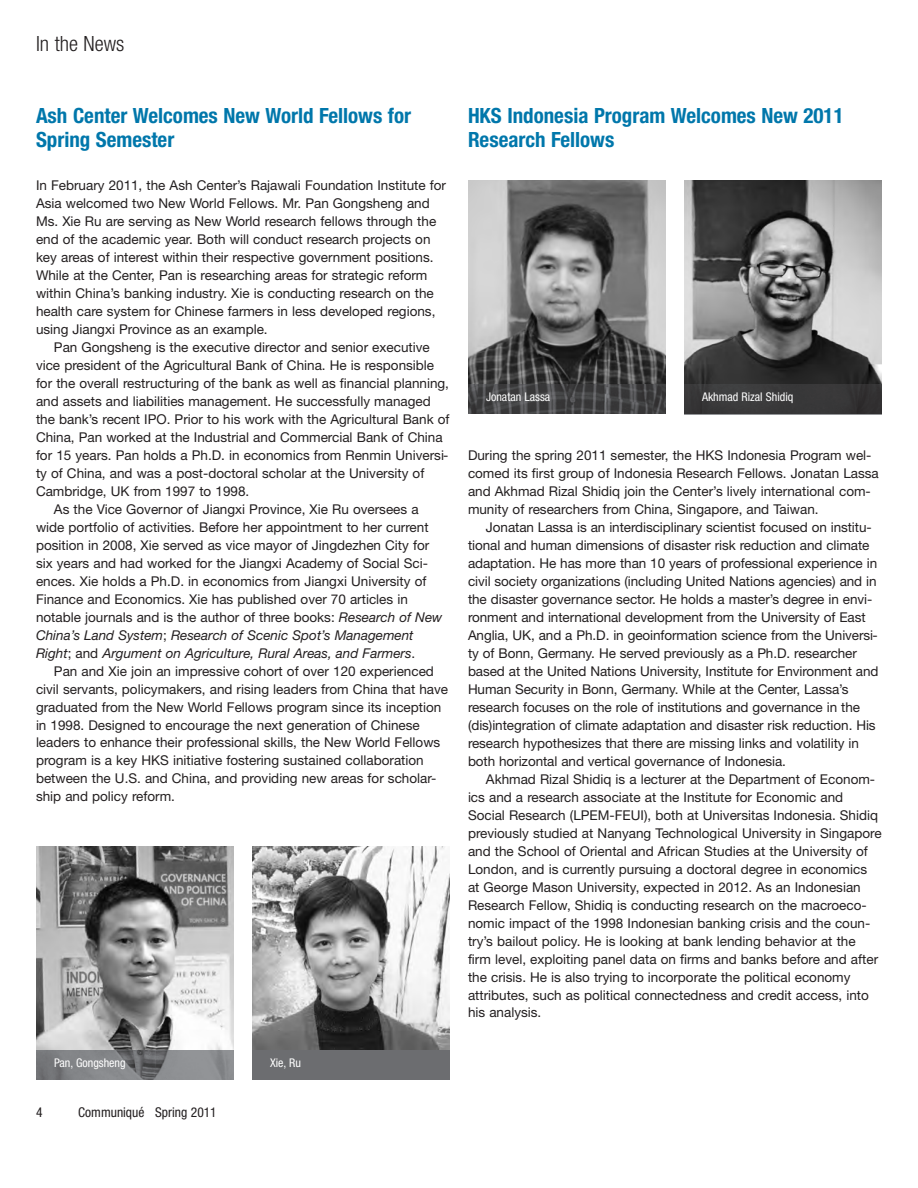
<style>
.page{position:relative;width:918px;height:1188px;background:#fff}
.page>*{position:absolute;margin:0;border:0;box-sizing:border-box;transform-origin:0 0}
.t1{font:700 condensed 21px/24px "Helvetica Neue LT";color:#0077ab}
.t2{font:300 condensed 21px "Helvetica Neue LT";color:#231f20}
.t3{font:13.5px/18px "Helvetica Neue LT";color:#231f20}
.t4{font:italic 13.5px "Helvetica Neue LT";color:#231f20}
.t5{font:condensed 13.5px "Helvetica Neue LT";color:#231f20}
.t6{font:condensed 12px "Helvetica Neue LT";color:#fff}
.s1{font-style:italic}
.s2{font-style:normal}
</style>
<div class="page">
<img style="left:252px;top:846px;width:198px;height:204px">
<img style="left:36px;top:846px;width:198px;height:204px">
<img style="left:468px;top:180px;width:198px;height:204px">
<img style="left:684px;top:180px;width:198px;height:204px">
<img style="left:36px;top:1050px;width:198px;height:30px">
<img style="left:468px;top:384px;width:198px;height:30px">
<img style="left:684px;top:384px;width:198px;height:30px">
<div style="left:252px;top:1050px;width:198px;height:30px;background:#6c6d70"></div>
<h1 class="t2" style="left:36px;top:36px;width:90px">In the News</h1>
<h1 class="t1" style="left:36px;top:105px;width:377px">Ash Center Welcomes New World Fellows for<br>Spring Semester</h1>
<p class="t3" style="left:36px;top:177px;width:412px">In February 2011, the Ash Center’s Rajawali Foundation Institute for Asia welcomed two New World Fellows. Mr. Pan Gongsheng and Ms. Xie Ru are serving as New World research fellows through the end of the academic year. Both will conduct research projects on key areas of interest within their respective government positions.<br>While at the Center, Pan is researching areas for strategic reform within China’s banking industry. Xie is conducting research on the health care system for Chinese farmers in less developed regions, using Jiangxi Province as an example.</p>
<p class="t3" style="left:54px;top:339px;width:377px">Pan Gongsheng is the executive director and senior executive</p>
<p class="t3" style="left:36px;top:357px;width:400px">vice president of the Agricultural Bank of China. He is responsible</p>
<p class="t3" style="left:36px;top:375px;width:415px">for the overall restructuring of the bank as well as financial planning,</p>
<p class="t3" style="left:36px;top:393px;width:396px">and assets and liabilities management. He successfully managed</p>
<p class="t3" style="left:36px;top:411px;width:415px">the bank’s recent IPO. Prior to his work with the Agricultural Bank of</p>
<p class="t3" style="left:36px;top:429px;width:408px">China, Pan worked at the Industrial and Commercial Bank of China</p>
<p class="t3" style="left:36px;top:447px;width:414px">for 15 years. Pan holds a Ph.D. in economics from Renmin Universi-</p>
<p class="t3" style="left:36px;top:465px;width:390px">ty of China, and was a post-doctoral scholar at the University of</p>
<p class="t3" style="left:36px;top:483px;width:215px">Cambridge, UK from 1997 to 1998.</p>
<p class="t3" style="left:54px;top:501px;width:366px">As the Vice Governor of Jiangxi Province, Xie Ru oversees a</p>
<p class="t3" style="left:36px;top:519px;width:394px">wide portfolio of activities. Before her appointment to her current</p>
<p class="t3" style="left:36px;top:537px;width:395px">position in 2008, Xie served as vice mayor of Jingdezhen City for</p>
<p class="t3" style="left:36px;top:555px;width:394px">six years and had worked for the Jiangxi Academy of Social Sci-</p>
<p class="t3" style="left:36px;top:573px;width:392px">ences. Xie holds a Ph.D. in economics from Jiangxi University of</p>
<p class="t3" style="left:36px;top:591px;width:373px">Finance and Economics. Xie has published over 70 articles in</p>
<p class="t3" style="left:36px;top:609px;width:408px">notable journals and is the author of three books: <span class="s1">Research of New</span></p>
<p class="t4" style="left:36px;top:630px;width:379px">China’s Land System<span class="s2">;</span> Research of Scenic Spot’s Management</p>
<p class="t4" style="left:36px;top:648px;width:381px">Right<span class="s2">; and</span> Argument on Agriculture, Rural Areas, and Farmers<span class="s2">.</span></p>
<p class="t3" style="left:54px;top:663px;width:381px">Pan and Xie join an impressive cohort of over 120 experienced</p>
<p class="t3" style="left:36px;top:681px;width:414px">civil servants, policymakers, and rising leaders from China that have</p>
<p class="t3" style="left:36px;top:699px;width:407px">graduated from the New World Fellows program since its inception</p>
<p class="t3" style="left:36px;top:717px;width:385px">in 1998. Designed to encourage the next generation of Chinese</p>
<p class="t3" style="left:36px;top:735px;width:406px">leaders to enhance their professional skills, the New World Fellows</p>
<p class="t3" style="left:36px;top:753px;width:389px">program is a key HKS initiative fostering sustained collaboration</p>
<p class="t3" style="left:36px;top:771px;width:402px">between the U.S. and China, and providing new areas for scholar-</p>
<p class="t3" style="left:36px;top:789px;width:141px">ship and policy reform.</p>
<p class="t6" style="left:54px;top:1059px;width:73px">Pan, Gongsheng</p>
<p class="t5" style="left:36px;top:1107px;width:8px">4</p>
<p class="t5" style="left:78px;top:1107px;width:140px">Communiqué Spring 2011</p>
<p class="t6" style="left:270px;top:1059px;width:32px">Xie, Ru</p>
<h1 class="t1" style="left:468px;top:105px;width:377px">HKS Indonesia Program Welcomes New 2011<br>Research Fellows</h1>
<p class="t6" style="left:486px;top:393px;width:66px">Jonatan Lassa</p>
<p class="t6" style="left:702px;top:393px;width:93px">Akhmad Rizal Shidiq</p>
<p class="t3" style="left:468px;top:447px;width:412px">During the spring 2011 semester, the HKS Indonesia Program wel&shy;comed its first group of Indonesia Research Fellows. Jonatan Lassa and Akhmad Rizal Shidiq join the Center’s lively international com&shy;munity of researchers from China, Singapore, and Taiwan.</p>
<p class="t3" style="left:468px;top:519px;width:412px;text-indent:18px">Jonatan Lassa is an interdisciplinary scientist focused on institu&shy;tional and human dimensions of disaster risk reduction and climate adaptation. He has more than 10 years of professional experience in civil society organizations (including United Nations agencies) and in the disaster governance sector. He holds a master’s degree in envi&shy;ronment and international development from the University of East Anglia, UK, and a Ph.D. in geoinformation science from the Universi&shy;ty of Bonn, Germany. He served previously as a Ph.D. researcher based at the United Nations University, Institute for Environment and Human Security in Bonn, Germany. While at the Center, Lassa’s research focuses on the role of institutions and governance in the (dis)integration of climate adaptation and disaster risk reduction. His research hypothesizes that there are missing links and volatility in both horizontal and vertical governance of Indonesia.</p>
<p class="t3" style="left:468px;top:771px;width:415px;text-indent:18px">Akhmad Rizal Shidiq is a lecturer at the Department of Econom&shy;ics and a research associate at the Institute for Economic and Social Research (LPEM-FEUI), both at Universitas Indonesia. Shidiq previously studied at Nanyang Technological University in Singapore and the School of Oriental and African Studies at the University of London, and is currently pursuing a doctoral degree in economics at George Mason University, expected in 2012. As an Indonesian Research Fellow, Shidiq is conducting research on the macroeco&shy;nomic impact of the 1998 Indonesian banking crisis and the coun&shy;try’s bailout policy. He is looking at bank lending behavior at the firm level, exploiting panel data on firms and banks before and after the crisis. He is also trying to incorporate the political economy attributes, such as political connectedness and credit access, into his analysis.</p>
</div>
